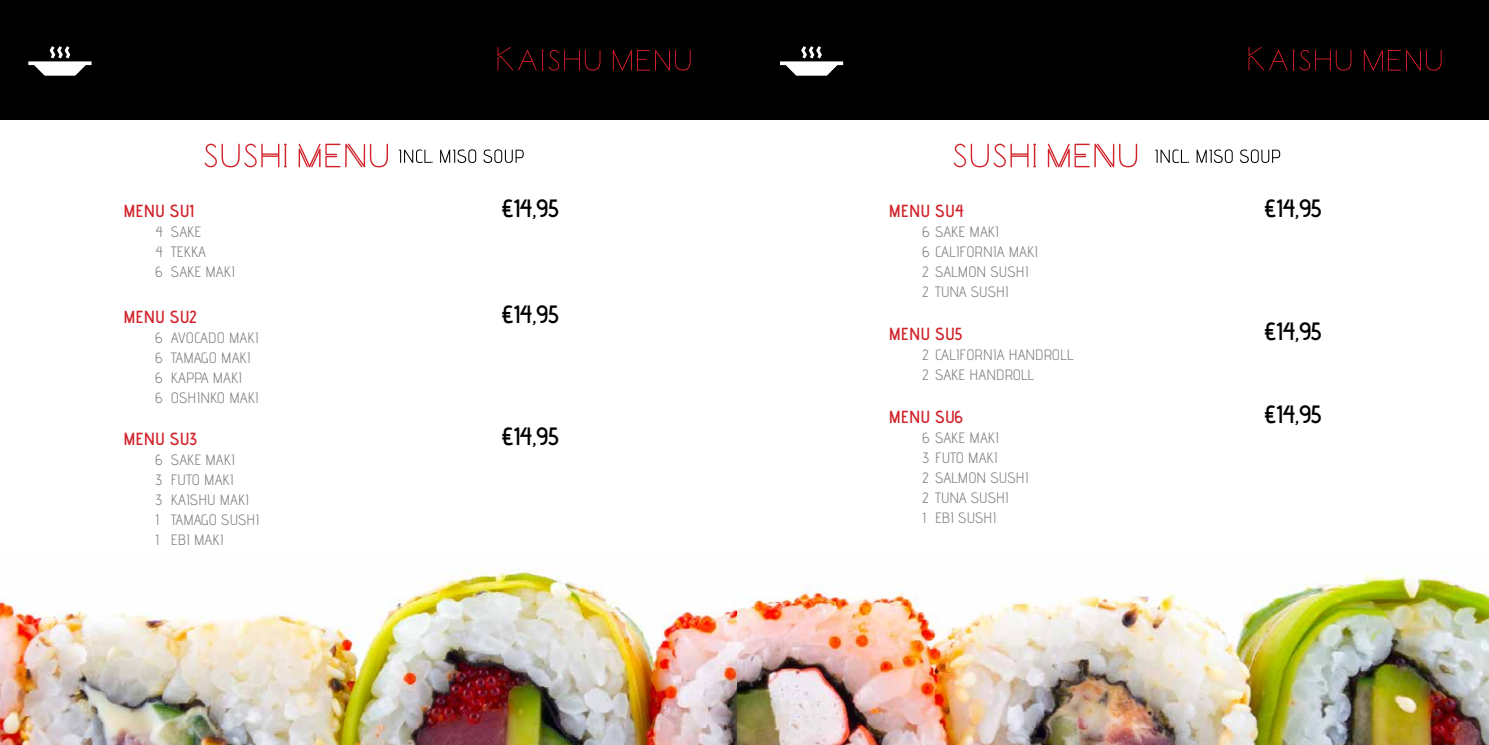
<style>
.page{position:relative;width:1489px;height:745px;background:#fff}
.page>*{position:absolute;margin:0;border:0;box-sizing:border-box;transform-origin:0 0}
.t1{font:50px "Carrinady";color:#ed202e}
.t2{font:600 25px "Advent Pro";color:#000}
.t3{font:600 17.5px "Advent Pro";color:#d2232a}
.t4{font:15px/20px "Advent Pro";color:#808285}
</style>
<div class="page">
<div style="left:0;top:0;width:751px;height:120px;background:#000"></div>
<svg style="left:28px;top:46px;width:64px;height:30px"></svg>
<svg style="left:204px;top:143px;width:184px;height:24px"></svg>
<svg style="left:399px;top:149px;width:124px;height:14px"></svg>
<img style="left:0;top:568px;width:737px;height:176px">
<div style="left:737px;top:0;width:751px;height:120px;background:#000"></div>
<svg style="left:780px;top:46px;width:63px;height:30px"></svg>
<svg style="left:953px;top:143px;width:184px;height:24px"></svg>
<svg style="left:1155px;top:149px;width:125px;height:14px"></svg>
<img style="left:737px;top:568px;width:751px;height:176px">
<h1 class="t1" style="left:495px;top:24px;width:199px">Kaishu menu</h1>
<p class="t3" style="left:123px;top:200px;width:72px">MENU SU1</p>
<h2 class="t2" style="left:500px;top:193px;width:60px">€14,95</h2>
<p class="t4" style="left:155px;top:222px;width:81px">4 SAKE<br>4 TEKKA<br>6 SAKE MAKI</p>
<p class="t3" style="left:123px;top:305px;width:75px">MENU SU2</p>
<h2 class="t2" style="left:500px;top:298px;width:60px">€14,95</h2>
<p class="t4" style="left:155px;top:327px;width:105px">6 AVOCADO MAKI<br>6 TAMAGO MAKI<br>6 KAPPA MAKI<br>6 OSHINKO MAKI</p>
<p class="t3" style="left:123px;top:428px;width:75px">MENU SU3</p>
<h2 class="t2" style="left:500px;top:421px;width:60px">€14,95</h2>
<p class="t4" style="left:155px;top:449px;width:106px">6 SAKE MAKI<br>3 FUTO MAKI<br>3 KAISHU MAKI<br>1 TAMAGO SUSHI<br>1 EBI MAKI</p>
<h1 class="t1" style="left:1245px;top:24px;width:199px">Kaishu menu</h1>
<p class="t3" style="left:888px;top:200px;width:77px">MENU SU4</p>
<h2 class="t2" style="left:1262px;top:193px;width:60px">€14,95</h2>
<p class="t4" style="left:922px;top:222px;width:117px">6 SAKE MAKI<br>6 CALIFORNIA MAKI<br>2 SALMON SUSHI<br>2 TUNA SUSHI</p>
<p class="t3" style="left:888px;top:323px;width:75px">MENU SU5</p>
<h2 class="t2" style="left:1262px;top:316px;width:60px">€14,95</h2>
<p class="t4" style="left:922px;top:344px;width:152px">2 CALIFORNIA HANDROLL<br>2 SAKE HANDROLL</p>
<p class="t3" style="left:888px;top:405px;width:76px">MENU SU6</p>
<h2 class="t2" style="left:1262px;top:398px;width:60px">€14,95</h2>
<p class="t4" style="left:922px;top:427px;width:108px">6 SAKE MAKI<br>3 FUTO MAKI<br>2 SALMON SUSHI<br>2 TUNA SUSHI<br>1 EBI SUSHI</p>
</div>
